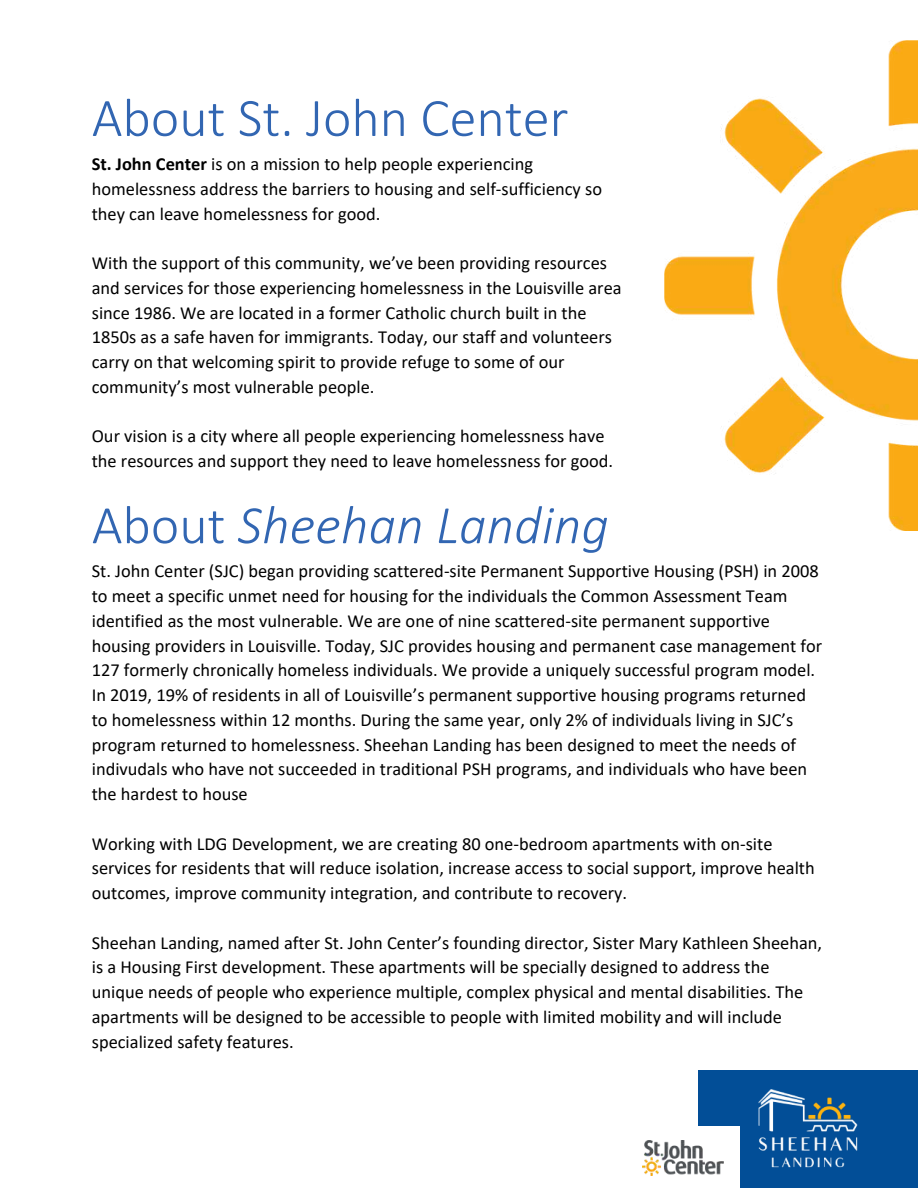
<style>
.page{position:relative;width:918px;height:1188px;background:#fff}
.page>*{position:absolute;margin:0;border:0;box-sizing:border-box;transform-origin:0 0}
.t1{font:italic 300 54.45px "Calibri";color:#3266b2}
.t2{font:300 54.45px "Calibri";color:#3266b2}
.t3{font:18.45px/24.8px "Calibri";color:#000}
.s1{font-weight:700}
.s2{font-style:normal}
</style>
<div class="page">
<div style="left:698px;top:1070px;width:220px;height:118px;background:#024e97"></div>
<img style="left:721px;top:1089px;width:137px;height:79px">
<div style="left:642px;top:1127px;width:98px;height:61px;background:#fff"></div>
<img style="left:642px;top:1140px;width:81px;height:35px">
<img style="left:664px;top:40px;width:254px;height:491px">
<h1 class="t2" style="left:92px;top:95px;width:478px">About St. John Center</h1>
<p class="t3" style="left:92px;top:153px;width:512px"><span class="s1">St. John Center</span> is on a mission to help people experiencing homelessness address the barriers to housing and self-sufficiency so they can leave homelessness for good.</p>
<p class="t3" style="left:92px;top:252px;width:531px">With the support of this community, we’ve been providing resources and services for those experiencing homelessness in the Louisville area since 1986. We are located in a former Catholic church built in the 1850s as a safe haven for immigrants. Today, our staff and volunteers carry on that welcoming spirit to provide refuge to some of our community’s most vulnerable people.</p>
<p class="t3" style="left:92px;top:425px;width:523px">Our vision is a city where all people experiencing homelessness have the resources and support they need to leave homelessness for good.</p>
<h1 class="t1" style="left:92px;top:502px;width:519px"><span class="s2">About</span> Sheehan Landing</h1>
<p class="t3" style="left:92px;top:560px;width:732px">St. John Center (SJC) began providing scattered-site Permanent Supportive Housing (PSH) in 2008 to meet a specific unmet need for housing for the individuals the Common Assessment Team identified as the most vulnerable. We are one of nine scattered-site permanent supportive housing providers in Louisville. Today, SJC provides housing and permanent case management for 127 formerly chronically homeless individuals. We provide a uniquely successful program model.<br>In 2019, 19% of residents in all of Louisville’s permanent supportive housing programs returned to homelessness within 12 months. During the same year, only 2% of individuals living in SJC’s program returned to homelessness. Sheehan Landing has been designed to meet the needs of indivudals who have not succeeded in traditional PSH programs, and individuals who have been the hardest to house</p>
<p class="t3" style="left:92px;top:833px;width:724px">Working with LDG Development, we are creating 80 one-bedroom apartments with on-site services for residents that will reduce isolation, increase access to social support, improve health outcomes, improve community integration, and contribute to recovery.</p>
<p class="t3" style="left:92px;top:932px;width:732px">Sheehan Landing, named after St. John Center’s founding director, Sister Mary Kathleen Sheehan, is a Housing First development. These apartments will be specially designed to address the unique needs of people who experience multiple, complex physical and mental disabilities. The apartments will be designed to be accessible to people with limited mobility and will include specialized safety features.</p>
</div>
